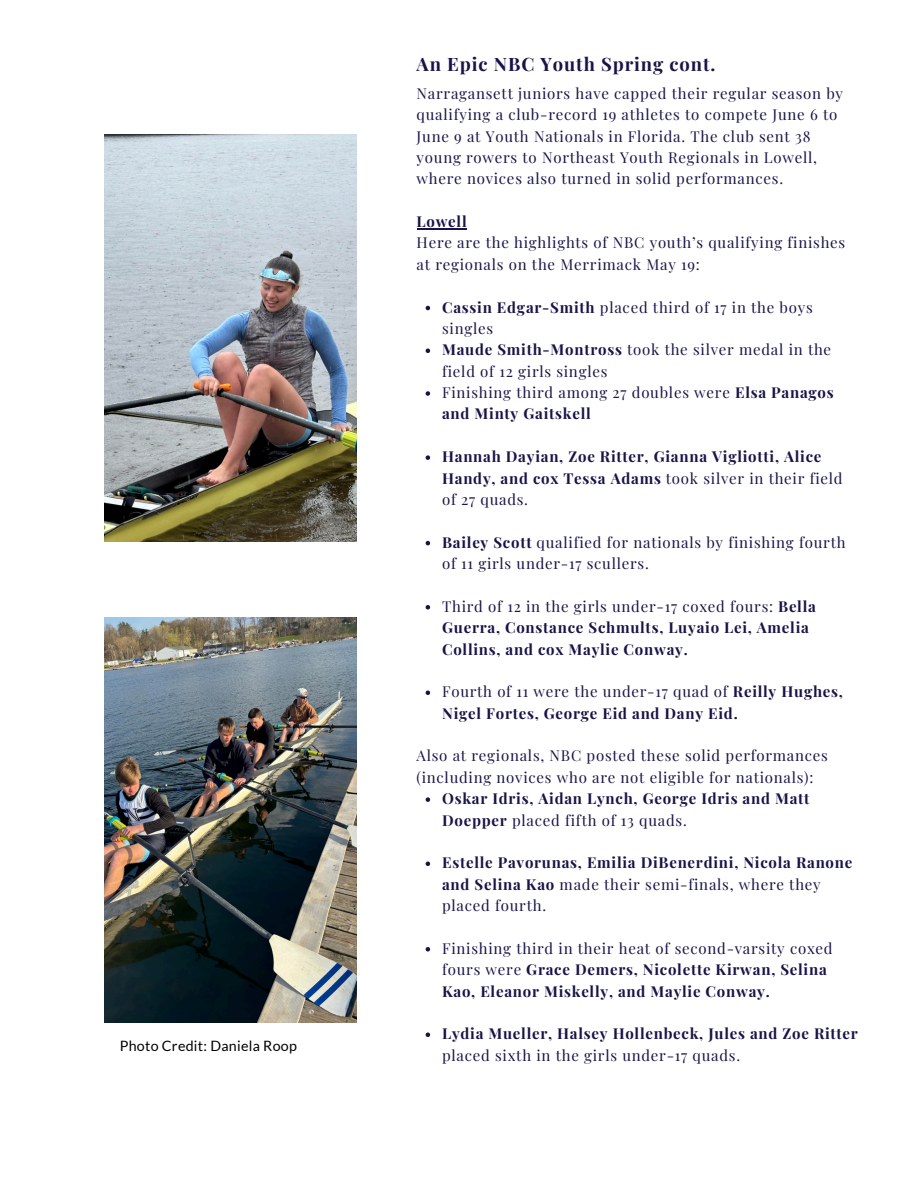
<style>
.page{position:relative;width:918px;height:1188px;background:#fff}
.page>*{position:absolute;margin:0;border:0;box-sizing:border-box;transform-origin:0 0}
.t1{font:700 18.45px "Playfair Display";letter-spacing:.05em;color:#181447}
.t2{font:700 15px/21.3px "Playfair Display";letter-spacing:.05em;color:#181447}
.t3{font:15px/21.3px "Playfair Display";letter-spacing:.05em;color:#181447}
.t4{font:14.25px "Lato";letter-spacing:.02em;color:#000}
.s1{font-weight:700}
.s2{font-weight:400}
</style>
<div class="page">
<hr style="left:427px;top:228px;width:40px;height:1px;background:#181447">
<svg style="left:426px;top:306px;width:4px;height:4px"></svg>
<svg style="left:426px;top:349px;width:4px;height:4px"></svg>
<svg style="left:426px;top:391px;width:4px;height:5px"></svg>
<svg style="left:426px;top:455px;width:4px;height:5px"></svg>
<svg style="left:426px;top:541px;width:4px;height:4px"></svg>
<svg style="left:426px;top:605px;width:4px;height:5px"></svg>
<svg style="left:426px;top:691px;width:4px;height:4px"></svg>
<svg style="left:426px;top:797px;width:4px;height:5px"></svg>
<svg style="left:426px;top:862px;width:4px;height:4px"></svg>
<svg style="left:426px;top:947px;width:4px;height:5px"></svg>
<svg style="left:426px;top:1033px;width:4px;height:4px"></svg>
<img style="left:105px;top:617px;width:252px;height:405px">
<img style="left:105px;top:134px;width:252px;height:408px">
<p class="t4" style="left:120px;top:1037px;width:179px">Photo Credit: Daniela Roop</p>
<p class="t1" style="left:417px;top:51px;width:300px">An Epic NBC Youth Spring cont.</p>
<p class="t3" style="left:417px;top:82px;width:428px">Narragansett juniors have capped their regular season by qualifying a club-record 19 athletes to compete June 6 to June 9 at Youth Nationals in Florida. The club sent 38 young rowers to Northeast Youth Regionals in Lowell, where novices also turned in solid performances.</p>
<h1 class="t2" style="left:417px;top:210px;width:52px">Lowell</h1>
<p class="t3" style="left:417px;top:232px;width:430px">Here are the highlights of NBC youth’s qualifying finishes at regionals on the Merrimack May 19:</p>
<p class="t3" style="left:442px;top:296px;width:372px"><span class="s1">Cassin Edgar-Smith</span> placed third of 17 in the boys singles</p>
<p class="t3" style="left:442px;top:338px;width:391px"><span class="s1">Maude Smith-Montross</span> took the silver medal in the field of 12 girls singles</p>
<p class="t3" style="left:442px;top:381px;width:393px">Finishing third among 27 doubles were <span class="s1">Elsa Panagos and Minty Gaitskell</span></p>
<p class="t2" style="left:442px;top:445px;width:402px">Hannah Dayian, Zoe Ritter, Gianna Vigliotti, Alice<br>Handy, and cox Tessa Adams <span class="s2">took silver in their field of 27 quads.</span></p>
<p class="t3" style="left:442px;top:531px;width:405px"><span class="s1">Bailey Scott</span> qualified for nationals by finishing fourth of 11 girls under-17 scullers.</p>
<p class="t2" style="left:442px;top:595px;width:375px"><span class="s2">Third of 12 in the girls under-17 coxed fours:</span> Bella<br>Guerra, Constance Schmults, Luyaio Lei, Amelia<br>Collins, and cox Maylie Conway.</p>
<p class="t2" style="left:442px;top:680px;width:402px"><span class="s2">Fourth of 11 were the under-17 quad of</span> Reilly Hughes,<br>Nigel Fortes, George Eid and Dany Eid.</p>
<p class="t3" style="left:417px;top:745px;width:413px">Also at regionals, NBC posted these solid performances (including novices who are not eligible for nationals):</p>
<p class="t2" style="left:442px;top:787px;width:369px">Oskar Idris, Aidan Lynch, George Idris and Matt<br>Doepper <span class="s2">placed fifth of 13 quads.</span></p>
<p class="t2" style="left:442px;top:851px;width:412px">Estelle Pavorunas, Emilia DiBenerdini, Nicola Ranone and Selina Kao <span class="s2">made their semi-finals, where they placed fourth.</span></p>
<p class="t2" style="left:442px;top:937px;width:392px"><span class="s2">Finishing third in their heat of second-varsity coxed fours were</span> Grace Demers, Nicolette Kirwan, Selina<br>Kao, Eleanor Miskelly, and Maylie Conway.</p>
<p class="t2" style="left:442px;top:1022px;width:417px">Lydia Mueller, Halsey Hollenbeck, Jules and Zoe Ritter <span class="s2">placed sixth in the girls under-17 quads.</span></p>
</div>
